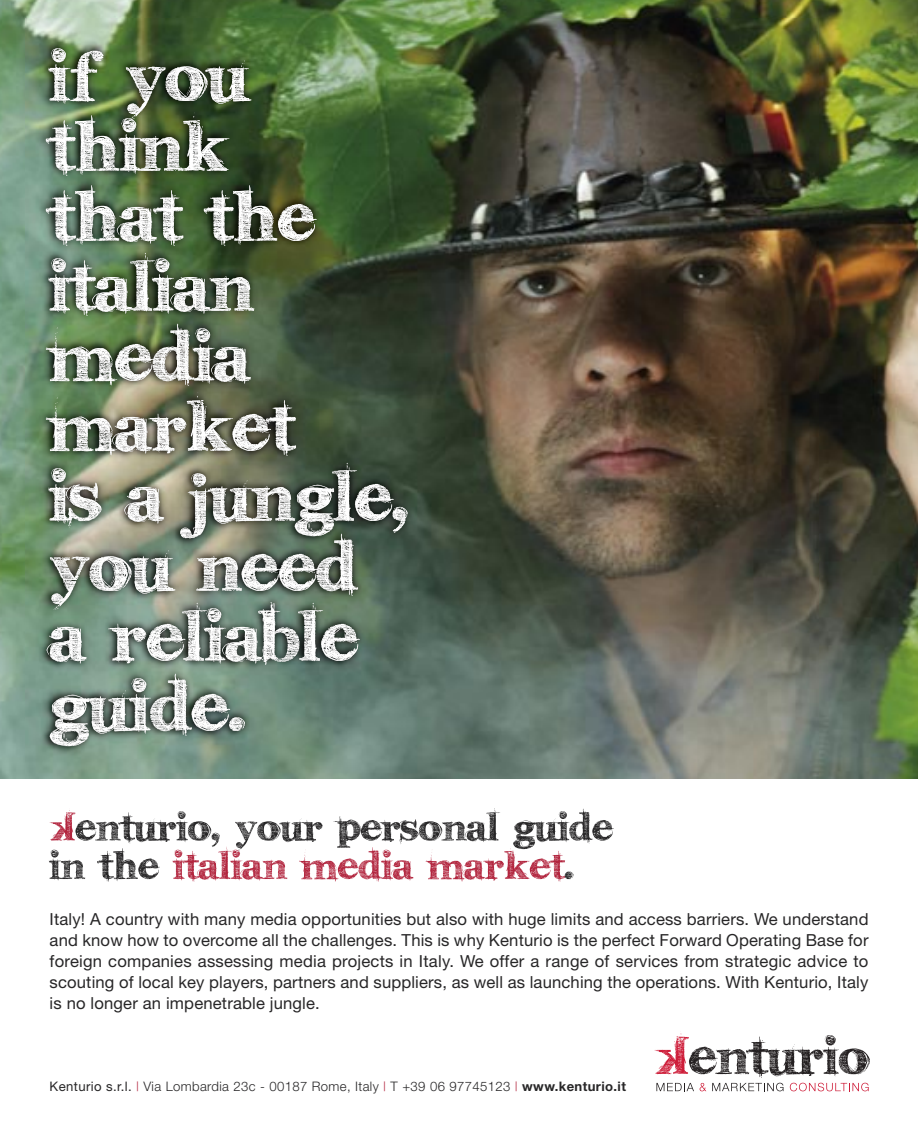
<style>
.page{position:relative;width:918px;height:1141px;background:#fff}
.page>*{position:absolute;margin:0;border:0;box-sizing:border-box;transform-origin:0 0}
.t1{font:91px/70px "karabin E.";color:#fff}
.t2{font:50.75px/38.5px "karabin E.";color:#272627}
.t3{font:16.62px/21px "Helvetica Neue";letter-spacing:.01em;color:#272627;text-align:justify}
.t4{font:300 13.12px "Helvetica Neue";letter-spacing:.03em;color:#272627}
.s1{color:#b2253e}
.s2{font-weight:400}
.s3{font-weight:700}
</style>
<div class="page">
<img style="left:0;top:0;width:918px;height:779px">
<svg style="left:654px;top:1033px;width:216px;height:58px"></svg>
<img style="left:25px;top:18px;width:793px;height:761px">
<img style="left:51px;top:48px;width:15px;height:14px">
<img style="left:46px;top:122px;width:27px;height:54px">
<img style="left:46px;top:192px;width:27px;height:54px">
<img style="left:51px;top:258px;width:15px;height:14px">
<img style="left:46px;top:328px;width:32px;height:53px">
<img style="left:46px;top:398px;width:32px;height:53px">
<img style="left:51px;top:468px;width:15px;height:14px">
<img style="left:50px;top:557px;width:39px;height:50px">
<img style="left:47px;top:627px;width:39px;height:36px">
<img style="left:50px;top:695px;width:39px;height:51px">
<h1 class="t1" style="left:50px;top:34px;width:361px">If you think<br>that the<br>Italian media market<br>is a jungle, you need a reliable guide.</h1>
<h2 class="t2" style="left:50px;top:804px;width:565px"><span class="s1">K</span>enturio, your personal guide in the <span class="s1">italian media market</span>.</h2>
<p class="t3" style="left:50px;top:910px;width:820px">Italy! A country with many media opportunities but also with huge limits and access barriers. We understand and know how to overcome all the challenges. This is why Kenturio is the perfect Forward Operating Base for foreign companies assessing media projects in Italy. We offer a range of services from strategic advice to scouting of local key players, partners and suppliers, as well as launching the operations. With Kenturio, Italy is no longer an impenetrable jungle.</p>
<p class="t4" style="left:50px;top:1082px;width:578px"><span class="s2">Kenturio s.r.l.</span> <span class="s1">|</span> Via Lombardia 23c - 00187 Rome, Italy <span class="s1">|</span> T +39 06 97745123 <span class="s1">|</span> <span class="s3">www.kenturio.it</span></p>
</div>
